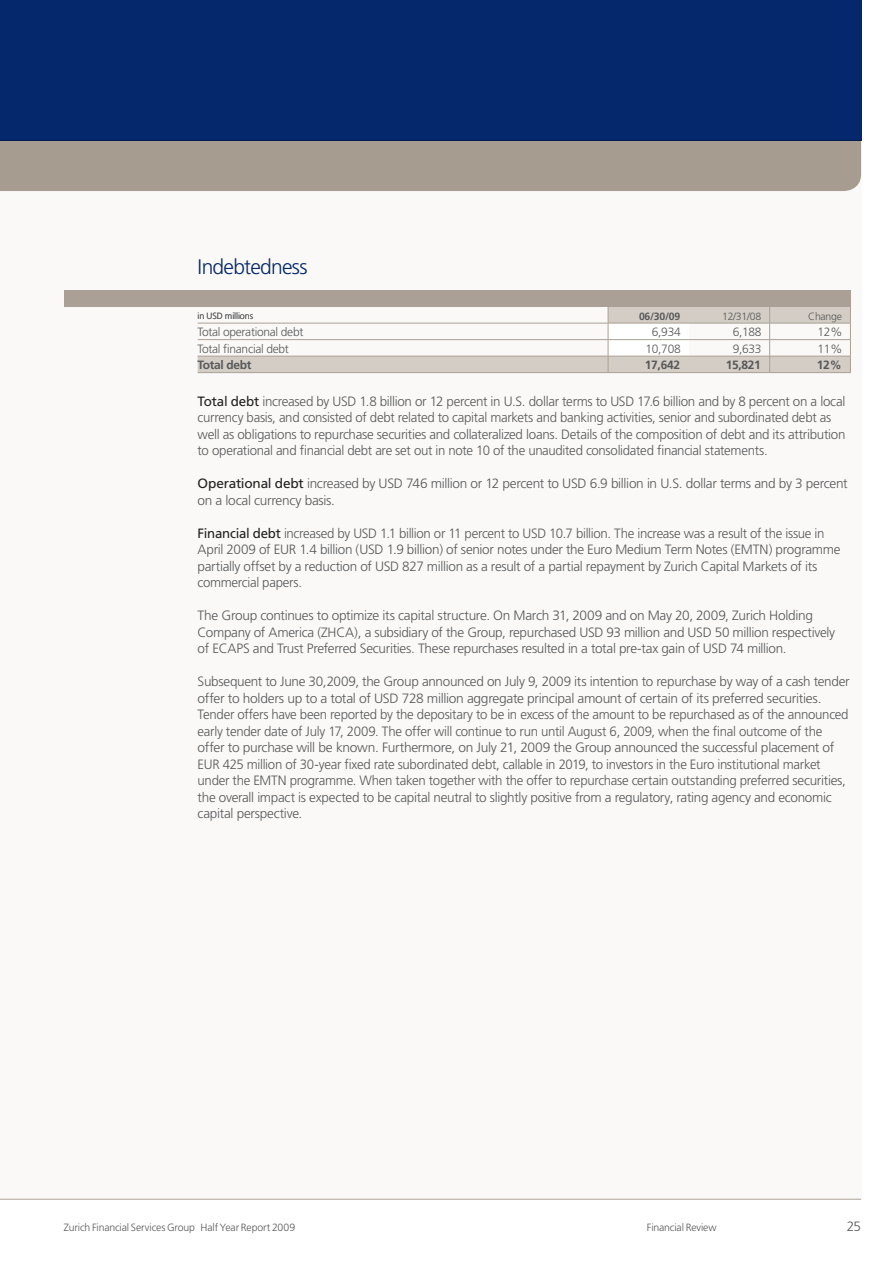
<style>
.page{position:relative;width:893px;height:1263px;background:#fff}
.page>*{position:absolute;margin:0;border:0;box-sizing:border-box;transform-origin:0 0}
.t1{font:300 21px "Frutiger";letter-spacing:-.03em;color:#04286b}
.t2{font:300 13.5px/16.5px "Frutiger";letter-spacing:-.025em;color:#57585a}
.t3{font:300 12px "Frutiger";letter-spacing:-.025em;color:#57585a}
.t4{font:700 12px "Frutiger";letter-spacing:-.025em;color:#57585a}
.t5{font:300 10.5px "Frutiger";letter-spacing:-.015em;color:#57585a}
.t6{font:700 10.5px "Frutiger";color:#57585a}
.t7{font:300 9px "Frutiger";letter-spacing:-.01em;color:#57585a}
.s1{font-weight:400;color:#231f20}
</style>
<div class="page">
<div style="left:0;top:140px;width:861px;height:1059px;background:#faf9f8"></div>
<div style="left:0;top:0;width:861px;height:140px;background:#04286b"></div>
<div style="left:0;top:140px;width:861px;height:51px;background:#a79c90"></div>
<hr style="left:0;top:1199px;width:861px;height:1px;background:#aba095">
<svg style="left:198px;top:307px;width:653px;height:66px"></svg>
<div style="left:64px;top:290px;width:786px;height:17px;background:#aba095"></div>
<p class="t1" style="left:198px;top:254px;width:112px">Indebtedness</p>
<p class="t7" style="left:198px;top:310px;width:57px">in USD millions</p>
<p class="t6" style="left:639px;top:310px;width:43px">06/30/09</p>
<p class="t5" style="left:722px;top:310px;width:41px">12/31/08</p>
<p class="t5" style="left:808px;top:310px;width:35px">Change</p>
<p class="t3" style="left:198px;top:325px;width:107px">Total operational debt</p>
<p class="t3" style="left:652px;top:325px;width:30px">6,934</p>
<p class="t3" style="left:733px;top:325px;width:30px">6,188</p>
<p class="t3" style="left:818px;top:325px;width:26px">12%</p>
<p class="t3" style="left:198px;top:342px;width:93px">Total financial debt</p>
<p class="t3" style="left:645px;top:342px;width:37px">10,708</p>
<p class="t3" style="left:733px;top:342px;width:30px">9,633</p>
<p class="t3" style="left:818px;top:342px;width:26px">11%</p>
<p class="t4" style="left:198px;top:358px;width:55px">Total debt</p>
<p class="t4" style="left:645px;top:358px;width:37px">17,642</p>
<p class="t4" style="left:726px;top:358px;width:37px">15,821</p>
<p class="t4" style="left:817px;top:358px;width:26px">12%</p>
<p class="t2" style="left:198px;top:393px;width:649px"><span class="s1">Total debt</span> increased by USD 1.8 billion or 12 percent in U.S. dollar terms to USD 17.6 billion and by 8 percent on a local currency basis, and consisted of debt related to capital markets and banking activities, senior and subordinated debt as well as obligations to repurchase securities and collateralized loans. Details of the composition of debt and its attribution to operational and financial debt are set out in note 10 of the unaudited consolidated financial statements.</p>
<p class="t2" style="left:198px;top:475px;width:652px"><span class="s1">Operational debt</span> increased by USD 746 million or 12 percent to USD 6.9 billion in U.S. dollar terms and by 3 percent on a local currency basis.</p>
<p class="t2" style="left:198px;top:525px;width:644px"><span class="s1">Financial debt</span> increased by USD 1.1 billion or 11 percent to USD 10.7 billion. The increase was a result of the issue in April 2009 of EUR 1.4 billion (USD 1.9 billion) of senior notes under the Euro Medium Term Notes (EMTN) programme partially offset by a reduction of USD 827 million as a result of a partial repayment by Zurich Capital Markets of its commercial papers.</p>
<p class="t2" style="left:198px;top:607px;width:639px">The Group continues to optimize its capital structure. On March 31, 2009 and on May 20, 2009, Zurich Holding<br>Company of America (ZHCA), a subsidiary of the Group, repurchased USD 93 million and USD 50 million respectively of ECAPS and Trust Preferred Securities. These repurchases resulted in a total pre-tax gain of USD 74 million.</p>
<p class="t2" style="left:198px;top:673px;width:654px">Subsequent to June 30,2009, the Group announced on July 9, 2009 its intention to repurchase by way of a cash tender offer to holders up to a total of USD 728 million aggregate principal amount of certain of its preferred securities.<br>Tender offers have been reported by the depositary to be in excess of the amount to be repurchased as of the announced early tender date of July 17, 2009. The offer will continue to run until August 6, 2009, when the final outcome of the offer to purchase will be known. Furthermore, on July 21, 2009 the Group announced the successful placement of EUR 425 million of 30-year fixed rate subordinated debt, callable in 2019, to investors in the Euro institutional market under the EMTN programme. When taken together with the offer to repurchase certain outstanding preferred securities, the overall impact is expected to be capital neutral to slightly positive from a regulatory, rating agency and economic capital perspective.</p>
<p class="t5" style="left:64px;top:1221px;width:233px">Zurich Financial Services Group Half Year Report 2009</p>
<p class="t5" style="left:647px;top:1221px;width:71px">Financial Review</p>
<p class="t2" style="left:847px;top:1218px;width:16px">25</p>
</div>
